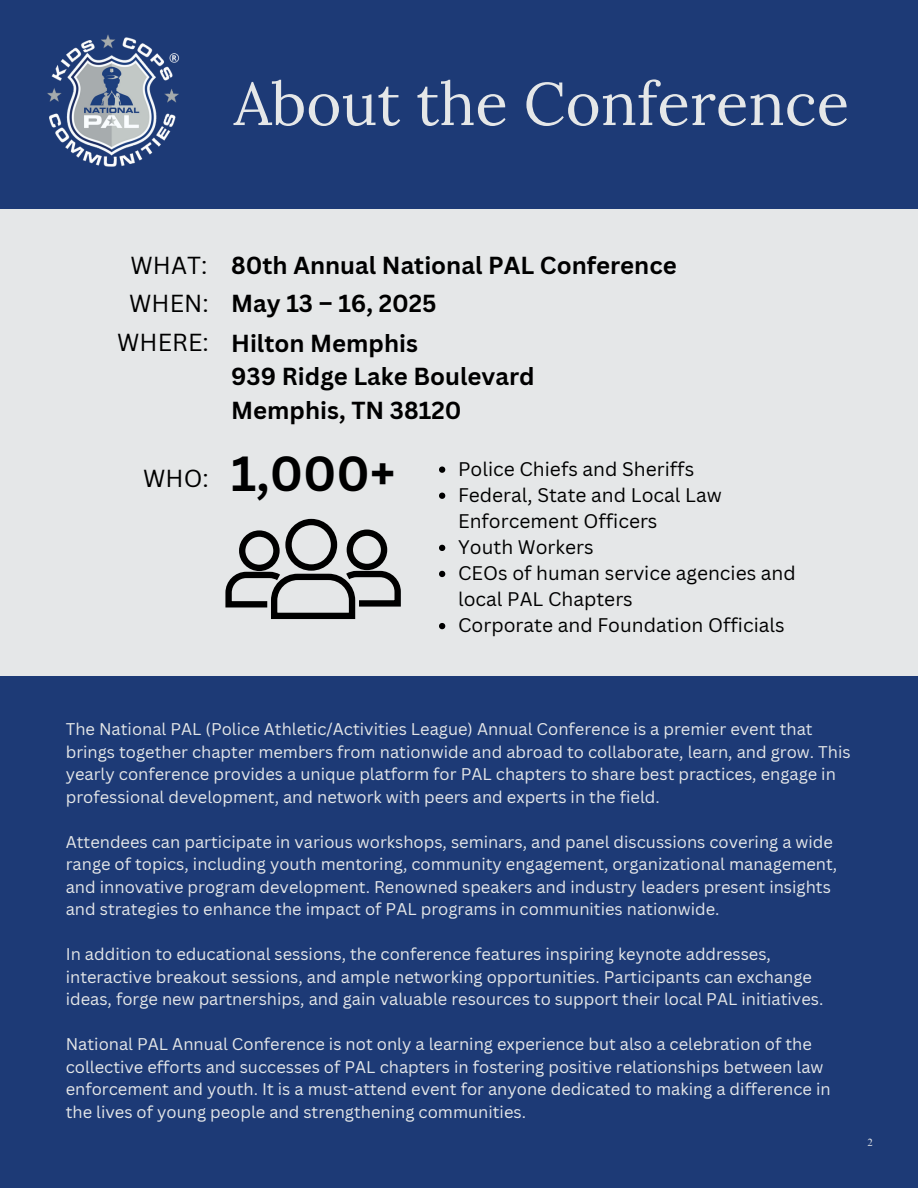
<style>
.page{position:relative;width:918px;height:1188px;background:#1d3a76}
.page>*{position:absolute;margin:0;border:0;box-sizing:border-box;transform-origin:0 0}
.t1{font:60px "Lora";color:#e5e7e8}
.t2{font:700 48px "Canva Sans";color:#000}
.t3{font:700 24px/33.3px "Canva Sans";color:#000}
.t4{font:24px "Canva Sans";color:#000}
.t5{font:19.2px/26.1px "Canva Sans";color:#000}
.t6{font:16.5px/22.5px "Canva Sans";color:#e5e7e8}
.t7{font:10.5px "Times NRMT Pro";color:#e5e7e8}
</style>
<div class="page">
<img style="left:47px;top:34px;width:132px;height:133px">
<div style="left:0;top:209px;width:918px;height:467px;background:#e5e7e8"></div>
<div style="left:285px;top:519px;width:52px;height:52px;border:6px solid #000;border-radius:50%"></div>
<div style="left:347px;top:530px;width:40px;height:40px;border:6px solid #000;border-radius:50%"></div>
<svg style="left:225px;top:568px;width:176px;height:51px"></svg>
<div style="left:239px;top:530px;width:41px;height:41px;border:6px solid #000;border-radius:50%"></div>
<svg style="left:439px;top:467px;width:6px;height:6px"></svg>
<svg style="left:439px;top:493px;width:6px;height:6px"></svg>
<svg style="left:439px;top:545px;width:6px;height:6px"></svg>
<svg style="left:439px;top:571px;width:6px;height:6px"></svg>
<svg style="left:439px;top:623px;width:6px;height:6px"></svg>
<h1 class="t1" style="left:234px;top:65px;width:617px">About the Conference</h1>
<h3 class="t4" style="left:131px;top:249px;width:78px">WHAT:</h3>
<h3 class="t3" style="left:231px;top:248px;width:447px">80th Annual National PAL Conference</h3>
<h3 class="t3" style="left:231px;top:286px;width:207px">May 13 – 16, 2025</h3>
<h3 class="t3" style="left:231px;top:326px;width:305px">Hilton Memphis<br>939 Ridge Lake Boulevard<br>Memphis, TN 38120</h3>
<h4 class="t4" style="left:129px;top:287px;width:81px">WHEN:</h4>
<h4 class="t4" style="left:117px;top:325px;width:93px">WHERE:</h4>
<h4 class="t4" style="left:143px;top:462px;width:67px">WHO:</h4>
<h2 class="t2" style="left:231px;top:440px;width:166px">1,000+</h2>
<p class="t5" style="left:458px;top:455px;width:238px">Police Chiefs and Sheriffs</p>
<p class="t5" style="left:458px;top:481px;width:265px">Federal, State and Local Law<br>Enforcement Officers</p>
<p class="t5" style="left:458px;top:533px;width:137px">Youth Workers</p>
<p class="t5" style="left:458px;top:559px;width:339px">CEOs of human service agencies and local PAL Chapters</p>
<p class="t5" style="left:458px;top:611px;width:328px">Corporate and Foundation Officials</p>
<p class="t6" style="left:66px;top:718px;width:786px">The National PAL (Police Athletic/Activities League) Annual Conference is a premier event that brings together chapter members from nationwide and abroad to collaborate, learn, and grow. This yearly conference provides a unique platform for PAL chapters to share best practices, engage in professional development, and network with peers and experts in the field.</p>
<p class="t6" style="left:66px;top:830px;width:773px">Attendees can participate in various workshops, seminars, and panel discussions covering a wide range of topics, including youth mentoring, community engagement, organizational management, and innovative program development. Renowned speakers and industry leaders present insights and strategies to enhance the impact of PAL programs in communities nationwide.</p>
<p class="t6" style="left:66px;top:943px;width:759px">In addition to educational sessions, the conference features inspiring keynote addresses, interactive breakout sessions, and ample networking opportunities. Participants can exchange ideas, forge new partnerships, and gain valuable resources to support their local PAL initiatives.</p>
<p class="t6" style="left:66px;top:1033px;width:766px">National PAL Annual Conference is not only a learning experience but also a celebration of the collective efforts and successes of PAL chapters in fostering positive relationships between law enforcement and youth. It is a must-attend event for anyone dedicated to making a difference in the lives of young people and strengthening communities.</p>
<p class="t7" style="left:867px;top:1138px;width:7px">2</p>
</div>
